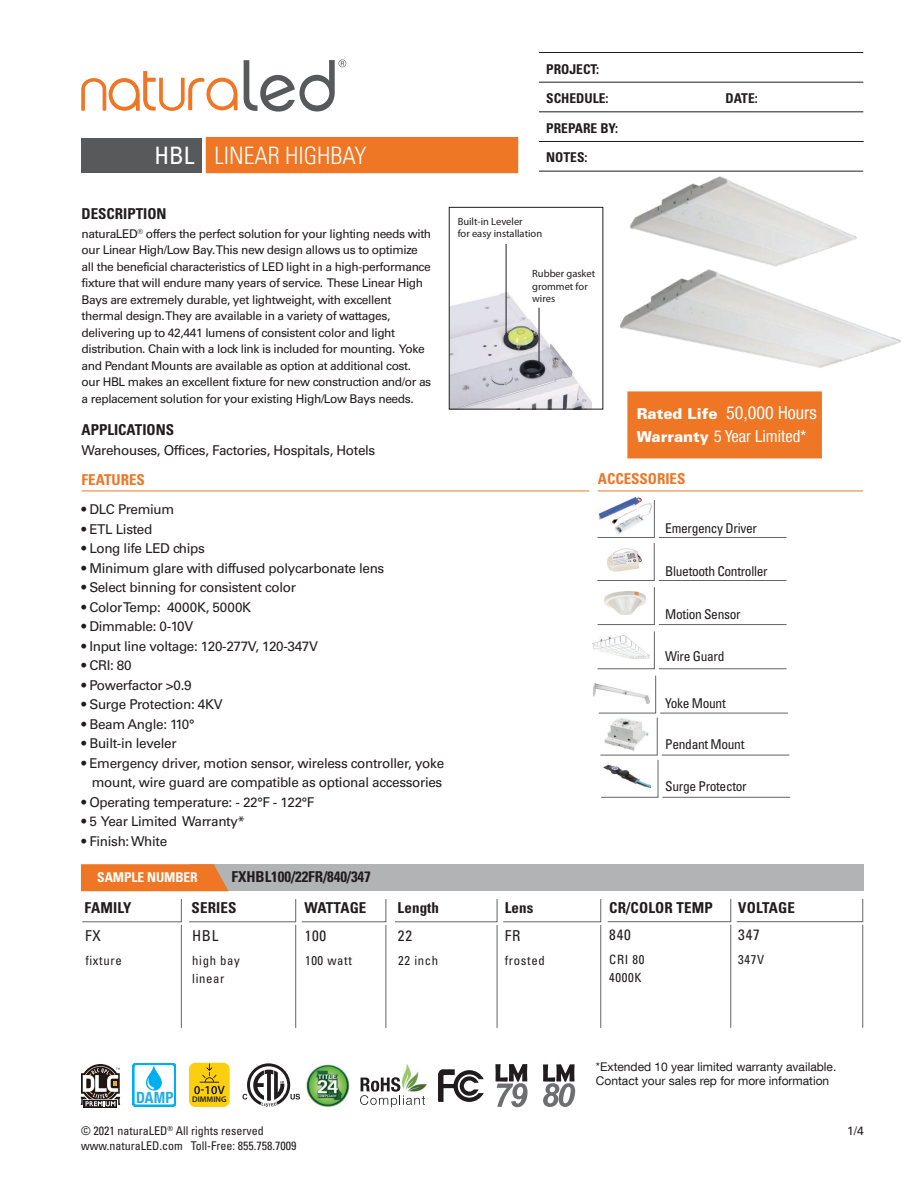
<style>
.page{position:relative;width:918px;height:1188px;background:#fff}
.page>*{position:absolute;margin:0;border:0;box-sizing:border-box;transform-origin:0 0}
.t1{font:300 condensed 24px "Univers";color:#fff}
.t2{font:condensed 18px "Helvetica Neue LT Com";color:#fff}
.t3{font:condensed 16.5px "Helvetica Neue LT Com";color:#fff}
.t4{font:700 condensed 15px "Univers";color:#211d1e}
.t5{font:700 condensed 15px "Univers";color:#ee7625}
.t6{font:condensed 15px "Univers";letter-spacing:.05em;color:#211d1e}
.t7{font:13.5px/19.5px "Univers";letter-spacing:-.025em;color:#211d1e;text-align:right}
.t8{font:condensed 13.5px "Univers";letter-spacing:-.025em;color:#211d1e}
.t9{font:700 condensed 13.5px "Univers";color:#211d1e}
.t10{font:700 condensed 13.5px "Univers";letter-spacing:-.005em;color:#fff}
.t11{font:condensed 12.75px/18px "Univers";letter-spacing:.05em;color:#211d1e}
.t12{font:12px/16.5px "Univers";letter-spacing:-.03em;color:#211d1e}
.t13{font:12px/13.5px "Helvetica Neue LT Com";color:#1f1c1d}
.t14{font:condensed 12px/15px "Univers";color:#211d1e}
.t15{font:10.5px/12.6px "Myriad Pro";color:#211d1e}
.t16{font:600 8.25px "Myriad Pro";color:#1f1c1d}
.s1{font-weight:400}
.s2{font-family:"Univers";font-weight:900;font-stretch:normal;font-size:15px}
.s3{font-family:"Helvetica Neue LT Com";font-weight:700;font-stretch:condensed;font-size:15.45px;color:#26ace2}
</style>
<div class="page">
<svg style="left:81px;top:71px;width:157px;height:40px"></svg>
<svg style="left:244px;top:59px;width:102px;height:53px"></svg>
<div style="left:190px;top:864px;width:674px;height:27px;background:#b1b3b5"></div>
<svg style="left:81px;top:864px;width:148px;height:27px;background:#ea7a2e"></svg>
<svg style="left:495px;top:1064px;width:33px;height:43px"></svg>
<svg style="left:543px;top:1064px;width:32px;height:43px"></svg>
<svg style="left:438px;top:1069px;width:46px;height:33px"></svg>
<img style="left:403px;top:1064px;width:23px;height:23px">
<svg style="left:360px;top:1077px;width:65px;height:30px"></svg>
<svg style="left:81px;top:1064px;width:39px;height:43px"></svg>
<svg style="left:242px;top:1063px;width:58px;height:44px"></svg>
<hr style="left:539px;top:82px;width:324px;height:1px;background:#211d1e">
<hr style="left:539px;top:141px;width:325px;height:1px;background:#211d1e">
<hr style="left:539px;top:111px;width:324px;height:1px;background:#211d1e">
<hr style="left:539px;top:171px;width:324px;height:1px;background:#211d1e">
<hr style="left:659px;top:537px;width:128px;height:1px;background:#626466">
<hr style="left:659px;top:624px;width:128px;height:1px;background:#626466">
<hr style="left:659px;top:668px;width:128px;height:1px;background:#626466">
<hr style="left:181px;top:925px;width:1px;height:103px;background:#626466">
<svg style="left:82px;top:899px;width:100px;height:24px"></svg>
<hr style="left:295px;top:925px;width:1px;height:103px;background:#626466">
<hr style="left:386px;top:925px;width:1px;height:103px;background:#626466">
<svg style="left:189px;top:899px;width:198px;height:24px"></svg>
<hr style="left:497px;top:925px;width:1px;height:103px;background:#626466">
<hr style="left:600px;top:925px;width:1px;height:103px;background:#626466">
<div style="left:81px;top:138px;width:120px;height:34px;background:#58595b"></div>
<div style="left:206px;top:137px;width:312px;height:36px;background:#ee7625"></div>
<hr style="left:539px;top:52px;width:324px;height:1px;background:#211d1e">
<div style="left:627px;top:391px;width:195px;height:67px;background:#ee7625"></div>
<hr style="left:82px;top:491px;width:507px;height:1px;background:#ee7625">
<hr style="left:598px;top:491px;width:265px;height:1px;background:#ee7625">
<hr style="left:660px;top:713px;width:128px;height:1px;background:#626466">
<hr style="left:730px;top:925px;width:1px;height:103px;background:#626466">
<hr style="left:659px;top:580px;width:127px;height:1px;background:#626466">
<svg style="left:597px;top:500px;width:58px;height:125px"></svg>
<img style="left:589px;top:141px;width:275px;height:68px">
<img style="left:593px;top:684px;width:4px;height:13px">
<img style="left:593px;top:642px;width:4px;height:8px">
<hr style="left:662px;top:755px;width:127px;height:1px;background:#626466">
<hr style="left:662px;top:797px;width:128px;height:1px;background:#626466">
<svg style="left:597px;top:631px;width:62px;height:167px"></svg>
<img style="left:599px;top:496px;width:53px;height:38px">
<img style="left:606px;top:547px;width:36px;height:26px">
<img style="left:603px;top:763px;width:47px;height:30px">
<img style="left:604px;top:592px;width:41px;height:23px">
<hr style="left:862px;top:925px;width:1px;height:103px;background:#626466">
<svg style="left:395px;top:899px;width:469px;height:24px"></svg>
<img style="left:605px;top:717px;width:43px;height:34px">
<svg style="left:132px;top:1063px;width:44px;height:44px"></svg>
<img style="left:306px;top:1064px;width:44px;height:43px">
<div style="left:189px;top:1063px;width:41px;height:44px;background:#fccf0e;border-radius:6px"></div>
<svg style="left:194px;top:1064px;width:31px;height:30px"></svg>
<img style="left:449px;top:290px;width:135px;height:120px">
<div style="left:449px;top:207px;width:154px;height:202px;border:1px solid #211d1e"></div>
<hr style="left:506px;top:244px;width:1px;height:90px;background:#211d1e">
<hr style="left:539px;top:308px;width:1px;height:58px;background:#211d1e">
<img style="left:584px;top:209px;width:317px;height:247px">
<p class="t9" style="left:546px;top:61px;width:55px">PROJECT:</p>
<p class="t9" style="left:546px;top:90px;width:64px">SCHEDULE:</p>
<p class="t9" style="left:726px;top:90px;width:34px">DATE:</p>
<h1 class="t1" style="left:154px;top:141px;width:214px"><span class="s1">HBL</span> LINEAR HIGHBAY</h1>
<p class="t9" style="left:546px;top:120px;width:73px">PREPARE BY:</p>
<p class="t9" style="left:546px;top:149px;width:43px">NOTES:</p>
<p class="t4" style="left:82px;top:204px;width:87px">DESCRIPTION</p>
<p class="t12" style="left:82px;top:225px;width:351px">naturaLED<sup>®</sup> offers the perfect solution for your lighting needs with our Linear High/Low Bay. This new design allows us to optimize all the beneficial characteristics of LED light in a high-performance fixture that will endure many years of service. These Linear High Bays are extremely durable, yet lightweight, with excellent thermal design. They are available in a variety of wattages, delivering up to 42,441 lumens of consistent color and light distribution. Chain with a lock link is included for mounting. Yoke and Pendant Mounts are available as option at additional cost. our HBL makes an excellent fixture for new construction and/or as a replacement solution for your existing High/Low Bays needs.</p>
<p class="t4" style="left:82px;top:420px;width:94px">APPLICATIONS</p>
<p class="t7" style="left:82px;top:441px;width:295px">Warehouses, Offices, Factories, Hospitals, Hotels</p>
<p class="t5" style="left:82px;top:470px;width:65px">FEATURES</p>
<p class="t7" style="left:82px;top:500px;width:94px">• DLC Premium</p>
<p class="t7" style="left:82px;top:519px;width:72px">• ETL Listed</p>
<p class="t7" style="left:82px;top:539px;width:125px">• Long life LED chips</p>
<p class="t7" style="left:82px;top:558px;width:304px">• Minimum glare with diffused polycarbonate lens</p>
<p class="t7" style="left:82px;top:578px;width:216px">• Select binning for consistent color</p>
<p class="t7" style="left:82px;top:597px;width:171px">• Color Temp: 4000K, 5000K</p>
<p class="t7" style="left:82px;top:617px;width:113px">• Dimmable: 0-10V</p>
<p class="t7" style="left:82px;top:636px;width:238px">• Input line voltage: 120-277V, 120-347V</p>
<p class="t7" style="left:82px;top:656px;width:52px">• CRI: 80</p>
<p class="t7" style="left:82px;top:675px;width:111px">• Powerfactor &gt;0.9</p>
<p class="t7" style="left:82px;top:695px;width:143px">• Surge Protection: 4KV</p>
<p class="t7" style="left:82px;top:714px;width:114px">• Beam Angle: 110°</p>
<p class="t7" style="left:82px;top:734px;width:97px">• Built-in leveler</p>
<p class="t7" style="left:82px;top:753px;width:364px">• Emergency driver, motion sensor, wireless controller, yoke mount, wire guard are compatible as optional accessories</p>
<p class="t7" style="left:82px;top:792px;width:234px">• Operating temperature: - 22°F - 122°F</p>
<p class="t7" style="left:82px;top:812px;width:165px">• 5 Year Limited Warranty*</p>
<p class="t7" style="left:82px;top:831px;width:87px">• Finish: White</p>
<p class="t10" style="left:97px;top:869px;width:102px">SAMPLE NUMBER</p>
<p class="t4" style="left:232px;top:868px;width:141px">FXHBL100/22FR/840/347</p>
<p class="t15" style="left:458px;top:215px;width:86px">Built-in Leveler<br>for easy installation</p>
<p class="t15" style="left:532px;top:267px;width:65px">Rubber gasket grommet for wires</p>
<h2 class="t2" style="left:637px;top:402px;width:181px"><span class="s2">Rated Life</span> 50,000 Hours</h2>
<h3 class="t3" style="left:637px;top:426px;width:171px"><span class="s2">Warranty</span> 5 Year Limited*</h3>
<p class="t5" style="left:598px;top:470px;width:89px">ACCESSORIES</p>
<p class="t8" style="left:665px;top:519px;width:93px">Emergency Driver</p>
<p class="t8" style="left:665px;top:562px;width:104px">Bluetooth Controller</p>
<p class="t8" style="left:665px;top:606px;width:77px">Motion Sensor</p>
<p class="t8" style="left:665px;top:647px;width:61px">Wire Guard</p>
<p class="t8" style="left:665px;top:695px;width:62px">Yoke Mount</p>
<p class="t8" style="left:665px;top:736px;width:81px">Pendant Mount</p>
<p class="t8" style="left:665px;top:778px;width:83px">Surge Protector</p>
<p class="t4" style="left:85px;top:899px;width:48px">FAMILY</p>
<p class="t4" style="left:192px;top:899px;width:46px">SERIES</p>
<p class="t4" style="left:304px;top:899px;width:64px">WATTAGE</p>
<p class="t4" style="left:398px;top:899px;width:43px">Length</p>
<p class="t4" style="left:505px;top:899px;width:30px">Lens</p>
<p class="t6" style="left:85px;top:926px;width:17px">FX</p>
<p class="t6" style="left:192px;top:926px;width:28px">HBL</p>
<p class="t6" style="left:305px;top:926px;width:23px">100</p>
<p class="t6" style="left:398px;top:926px;width:16px">22</p>
<p class="t6" style="left:505px;top:926px;width:17px">FR</p>
<p class="t11" style="left:85px;top:951px;width:38px">fixture</p>
<p class="t11" style="left:192px;top:951px;width:49px">high bay linear</p>
<p class="t11" style="left:305px;top:951px;width:48px">100 watt</p>
<p class="t11" style="left:398px;top:951px;width:41px">22 inch</p>
<p class="t11" style="left:505px;top:951px;width:41px">frosted</p>
<p class="t4" style="left:609px;top:899px;width:105px">CR/COLOR TEMP</p>
<p class="t6" style="left:609px;top:926px;width:23px">840</p>
<p class="t11" style="left:609px;top:951px;width:37px">CRI 80<br>4000K</p>
<p class="t4" style="left:738px;top:899px;width:58px">VOLTAGE</p>
<p class="t6" style="left:738px;top:926px;width:23px">347</p>
<p class="t11" style="left:738px;top:951px;width:27px">347V</p>
<p class="t16" style="left:136px;top:1094px;width:92px"><span class="s3">DAMP</span> DIMMING</p>
<p class="t14" style="left:81px;top:1123px;width:217px">© 2021 naturaLED<sup>®</sup> All rights reserved www.naturaLED.com Toll-Free: 855.758.7009</p>
<p class="t13" style="left:596px;top:1060px;width:242px">*Extended 10 year limited warranty available.<br>Contact your sales rep for more information</p>
<p class="t12" style="left:847px;top:1122px;width:18px">1/4</p>
</div>
